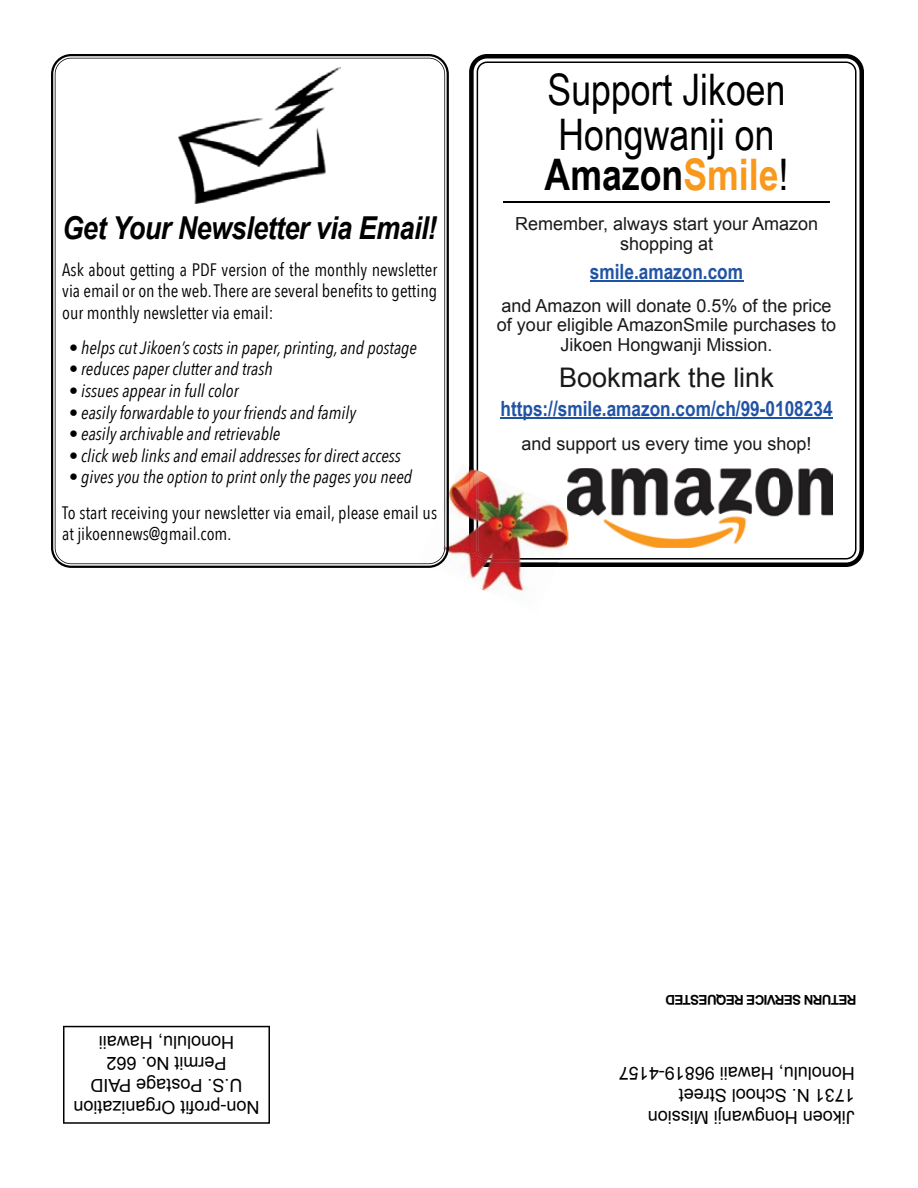
<style>
.page{position:relative;width:918px;height:1188px;background:#fff}
.page>*{position:absolute;margin:0;border:0;box-sizing:border-box;transform-origin:0 0}
.t1{font:43.5px/45px "Arial Narrow";color:#000}
.t2{font:700 43.5px "Arial Narrow";color:#000}
.t3{font:italic 700 31.65px "Arial";letter-spacing:-.02em;color:#000;scale:.85 1}
.t4{font:27px "Arial";color:#191919}
.t5{font:700 21px "Arial Narrow";color:#2153a5}
.t6{font:italic 18px "Avenir Next Condensed";color:#000}
.t7{font:18px/21.6px "Avenir Next Condensed";color:#000;text-align:justify}
.t8{font:18px/19.4px "Arial";color:#191919;text-align:center}
.t9{font:18px/21.6px "Arial";color:#000}
.t10{font:700 13.5px "Arial";letter-spacing:-.05em;color:#000}
.s1{color:#f8991d}
.s2{font-weight:400}
</style>
<div class="page">
<svg style="left:63px;top:1026px;width:207px;height:98px"></svg>
<svg style="left:469px;top:54px;width:395px;height:513px;fill:#000"></svg>
<svg style="left:477px;top:61px;width:380px;height:499px"></svg>
<hr style="left:503px;top:201px;width:327px;height:1px;background:#000">
<img style="left:449px;top:463px;width:111px;height:138px">
<img style="left:469px;top:466px;width:90px;height:101px">
<img style="left:561px;top:470px;width:6px;height:88px">
<img style="left:567px;top:510px;width:13px;height:34px">
<img style="left:477px;top:470px;width:84px;height:90px">
<svg style="left:51px;top:54px;width:398px;height:514px;background:#686868"></svg>
<svg style="left:55px;top:58px;width:390px;height:506px"></svg>
<img style="left:178px;top:66px;width:162px;height:138px">
<h2 class="t3" style="left:63px;top:207px;width:442px">Get Your Newsletter via Email!</h2>
<p class="t7" style="left:62px;top:258px;width:377px">Ask about getting a PDF version of the monthly newsletter via email or on the web. There are several benefits to getting our monthly newsletter via email:</p>
<p class="t6" style="left:69px;top:337px;width:350px">• helps cut Jikoen’s costs in paper, printing, and postage</p>
<p class="t6" style="left:69px;top:358px;width:205px">• reduces paper clutter and trash</p>
<p class="t6" style="left:69px;top:380px;width:171px">• issues appear in full color</p>
<p class="t6" style="left:69px;top:402px;width:289px">• easily forwardable to your friends and family</p>
<p class="t6" style="left:69px;top:423px;width:213px">• easily archivable and retrievable</p>
<p class="t6" style="left:69px;top:445px;width:333px">• click web links and email addresses for direct access</p>
<p class="t6" style="left:69px;top:466px;width:345px">• gives you the option to print only the pages you need</p>
<p class="t7" style="left:62px;top:501px;width:376px">To start receiving your newsletter via email, please email us at jikoennews@gmail.com.</p>
<h1 class="t1" style="left:548px;top:66px;width:239px">Support Jikoen<br>Hongwanji on</h1>
<h1 class="t2" style="left:545px;top:142px;width:245px">Amazon<span class="s1">Smile</span><span class="s2">!</span></h1>
<p class="t8" style="left:515px;top:214px;width:305px">Remember, always start your Amazon shopping at</p>
<p class="t5" style="left:590px;top:256px;width:155px">smile.amazon.com</p>
<p class="t8" style="left:497px;top:296px;width:341px">and Amazon will donate 0.5% of the price of your eligible AmazonSmile purchases to<br>Jikoen Hongwanji Mission.</p>
<h3 class="t4" style="left:559px;top:359px;width:216px">Bookmark the link</h3>
<p class="t5" style="left:500px;top:393px;width:334px">https://smile.amazon.com/ch/99-0108234</p>
<p class="t8" style="left:521px;top:434px;width:292px">and support us every time you shop!</p>
<p class="t9" style="left:260px;top:1118px;width:188px;text-align:center;rotate:-180deg">Non-profit Organization<br>U.S. Postage PAID<br>Permit No. 662<br>Honolulu, Hawaii</p>
<p class="t10" style="left:857px;top:1009px;width:193px;rotate:-180deg">RETURN SERVICE REQUESTED</p>
<p class="t9" style="left:855px;top:1128px;width:238px;rotate:-180deg">Jikoen Hongwanji Mission<br>1731 N. School Street<br>Honolulu, Hawaii 96819-4157</p>
</div>
